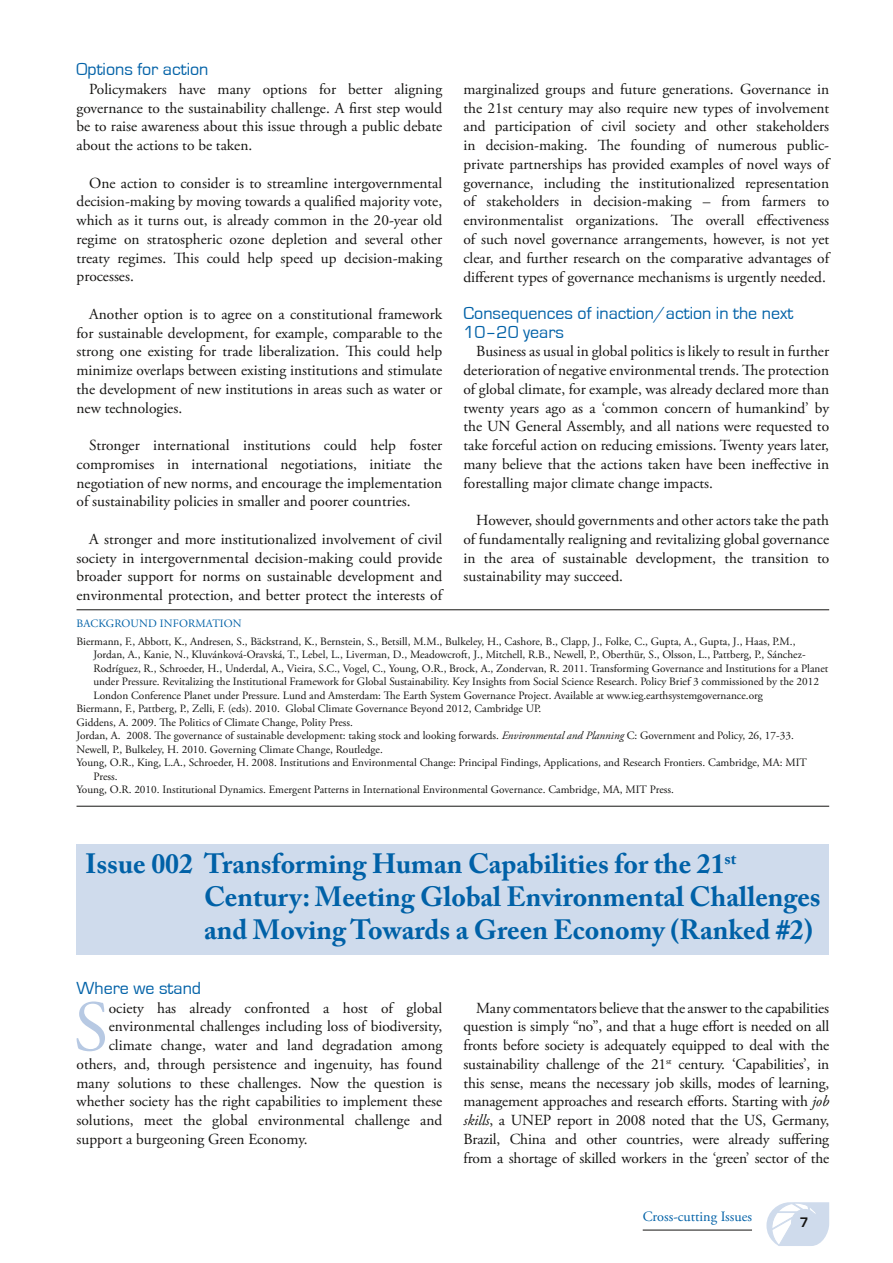
<style>
.page{position:relative;width:893px;height:1263px;background:#fff}
.page>*{position:absolute;margin:0;border:0;box-sizing:border-box;transform-origin:0 0}
.t1{font:72px "Adobe Garamond Pro";color:#b7c9e3}
.t2{font:700 27.75px/33.3px "Adobe Caslon Pro";color:#0061a7}
.t3{font:18px/18.8px "Eurostile";color:#0061a7}
.t4{font:15.3px/18.8px "Adobe Garamond Pro";color:#151412;text-align:justify}
.t5{font:14.25px "Adobe Garamond Pro";color:#0061a7}
.t6{font:700 14.25px "Eurostile";color:#151412}
.t7{font:11.25px "Adobe Garamond Pro";color:#151412}
.t8{font:11.25px "Adobe Garamond Pro";color:#0061a7}
.s1{font-style:italic}
</style>
<div class="page">
<hr style="left:643px;top:1230px;width:109px;height:1px;background:#151412">
<svg style="left:766px;top:1202px;width:63px;height:44px"></svg>
<hr style="left:77px;top:609px;width:752px;height:1px;background:#151412">
<hr style="left:77px;top:806px;width:752px;height:1px;background:#151412">
<div style="left:77px;top:844px;width:752px;height:110px;background:#cfdbec"></div>
<p class="t3" style="left:77px;top:60px;width:133px">Options for action</p>
<p class="t4" style="left:77px;top:80px;width:367px;text-indent:13px">Policymakers have many options for better aligning governance to the sustainability challenge. A first step would be to raise awareness about this issue through a public debate about the actions to be taken.</p>
<p class="t4" style="left:77px;top:174px;width:367px;text-indent:13px">One action to consider is to streamline intergovernmental decision-making by moving towards a qualified majority vote, which as it turns out, is already common in the 20-year old regime on stratospheric ozone depletion and several other treaty regimes. This could help speed up decision-making processes.</p>
<p class="t4" style="left:77px;top:305px;width:367px;text-indent:13px">Another option is to agree on a constitutional framework for sustainable development, for example, comparable to the strong one existing for trade liberalization. This could help minimize overlaps between existing institutions and stimulate the development of new institutions in areas such as water or new technologies.</p>
<p class="t4" style="left:77px;top:436px;width:367px;text-indent:13px">Stronger international institutions could help foster compromises in international negotiations, initiate the negotiation of new norms, and encourage the implementation of sustainability policies in smaller and poorer countries.</p>
<p class="t4" style="left:77px;top:530px;width:367px;text-indent:13px">A stronger and more institutionalized involvement of civil society in intergovernmental decision-making could provide broader support for norms on sustainable development and environmental protection, and better protect the interests of</p>
<p class="t4" style="left:463px;top:80px;width:367px">marginalized groups and future generations. Governance in the 21st century may also require new types of involvement and participation of civil society and other stakeholders in decision-making. The founding of numerous public&shy;private partnerships has provided examples of novel ways of governance, including the institutionalized representation of stakeholders in decision-making – from farmers to environmentalist organizations. The overall effectiveness of such novel governance arrangements, however, is not yet clear, and further research on the comparative advantages of different types of governance mechanisms is urgently needed.</p>
<p class="t3" style="left:463px;top:304px;width:331px">Consequences of inaction/action in the next<br>10–20 years</p>
<p class="t4" style="left:463px;top:343px;width:367px;text-indent:13px">Business as usual in global politics is likely to result in further deterioration of negative environmental trends. The protection of global climate, for example, was already declared more than twenty years ago as a ‘common concern of humankind’ by the UN General Assembly, and all nations were requested to take forceful action on reducing emissions. Twenty years later, many believe that the actions taken have been ineffective in forestalling major climate change impacts.</p>
<p class="t4" style="left:463px;top:511px;width:367px;text-indent:13px">However, should governments and other actors take the path of fundamentally realigning and revitalizing global governance in the area of sustainable development, the transition to sustainability may succeed.</p>
<p class="t8" style="left:77px;top:617px;width:17px">Background</p>
<p class="t8" style="left:160px;top:617px;width:9px">information</p>
<p class="t7" style="left:77px;top:634px;width:720px">Biermann, F., Abbott, K., Andresen, S., Bäckstrand, K., Bernstein, S., Betsill, M.M., Bulkeley, H., Cashore, B., Clapp, J., Folke, C., Gupta, A., Gupta, J., Haas, P.M.,</p>
<p class="t7" style="left:94px;top:648px;width:714px">Jordan, A., Kanie, N., Kluvánková-Oravská, T., Lebel, L., Liverman, D., Meadowcroft, J., Mitchell, R.B., Newell, P., Oberthür, S., Olsson, L., Pattberg, P., Sánchez-</p>
<p class="t7" style="left:94px;top:661px;width:736px">Rodríguez, R., Schroeder, H., Underdal, A., Vieira, S.C., Vogel, C., Young, O.R., Brock, A., Zondervan, R. 2011. Transforming Governance and Institutions for a Planet</p>
<p class="t7" style="left:94px;top:675px;width:727px">under Pressure. Revitalizing the Institutional Framework for Global Sustainability. Key Insights from Social Science Research. Policy Brief 3 commissioned by the 2012</p>
<p class="t7" style="left:94px;top:688px;width:671px">London Conference Planet under Pressure. Lund and Amsterdam: The Earth System Governance Project. Available at www.ieg.earthsystemgovernance.org</p>
<p class="t7" style="left:77px;top:702px;width:466px">Biermann, F., Pattberg, P., Zelli, F. (eds). 2010. Global Climate Governance Beyond 2012, Cambridge UP.</p>
<p class="t7" style="left:77px;top:715px;width:278px">Giddens, A. 2009. The Politics of Climate Change, Polity Press.</p>
<p class="t7" style="left:77px;top:729px;width:719px">Jordan, A. 2008. The governance of sustainable development: taking stock and looking forwards. <span class="s1">Environmental and Planning</span> C: Government and Policy, 26, 17-33.</p>
<p class="t7" style="left:77px;top:742px;width:308px">Newell, P., Bulkeley, H. 2010. Governing Climate Change, Routledge.</p>
<p class="t7" style="left:77px;top:756px;width:732px">Young, O.R., King, L.A., Schroeder, H. 2008. Institutions and Environmental Change: Principal Findings, Applications, and Research Frontiers. Cambridge, MA: MIT</p>
<p class="t7" style="left:94px;top:769px;width:25px">Press.</p>
<p class="t7" style="left:77px;top:783px;width:599px">Young, O.R. 2010. Institutional Dynamics. Emergent Patterns in International Environmental Governance. Cambridge, MA, MIT Press.</p>
<h2 class="t2" style="left:204px;top:846px;width:618px;text-indent:-119px">Issue 002 Transforming Human Capabilities for the 21<sup>st<br></sup>Century: Meeting Global Environmental Challenges and Moving Towards a Green Economy (Ranked #2)</h2>
<p class="t3" style="left:77px;top:979px;width:126px">Where we stand</p>
<h1 class="t1" style="left:74px;top:984px;width:37px">S</h1>
<p class="t4" style="left:109px;top:999px;width:335px">ociety has already confronted a host of global</p>
<p class="t4" style="left:109px;top:1018px;width:335px">environmental challenges including loss of biodiversity,</p>
<p class="t4" style="left:109px;top:1036px;width:335px">climate change, water and land degradation among</p>
<p class="t4" style="left:77px;top:1055px;width:367px">others, and, through persistence and ingenuity, has found</p>
<p class="t4" style="left:77px;top:1074px;width:367px">many solutions to these challenges. Now the question is</p>
<p class="t4" style="left:77px;top:1093px;width:367px">whether society has the right capabilities to implement these</p>
<p class="t4" style="left:77px;top:1111px;width:367px">solutions, meet the global environmental challenge and</p>
<p class="t4" style="left:77px;top:1130px;width:233px">support a burgeoning Green Economy.</p>
<p class="t4" style="left:463px;top:999px;width:367px;text-indent:13px">Many commentators believe that the answer to the capabilities question is simply “no”, and that a huge effort is needed on all fronts before society is adequately equipped to deal with the sustainability challenge of the 21<sup>st</sup> century. ‘Capabilities’, in this sense, means the necessary job skills, modes of learning, management approaches and research efforts. Starting with <span class="s1">job skills</span>, a UNEP report in 2008 noted that the US, Germany, Brazil, China and other countries, were already suffering from a shortage of skilled workers in the ‘green’ sector of the</p>
<p class="t5" style="left:643px;top:1208px;width:111px">Cross-cutting Issues</p>
<p class="t6" style="left:800px;top:1215px;width:10px">7</p>
</div>
